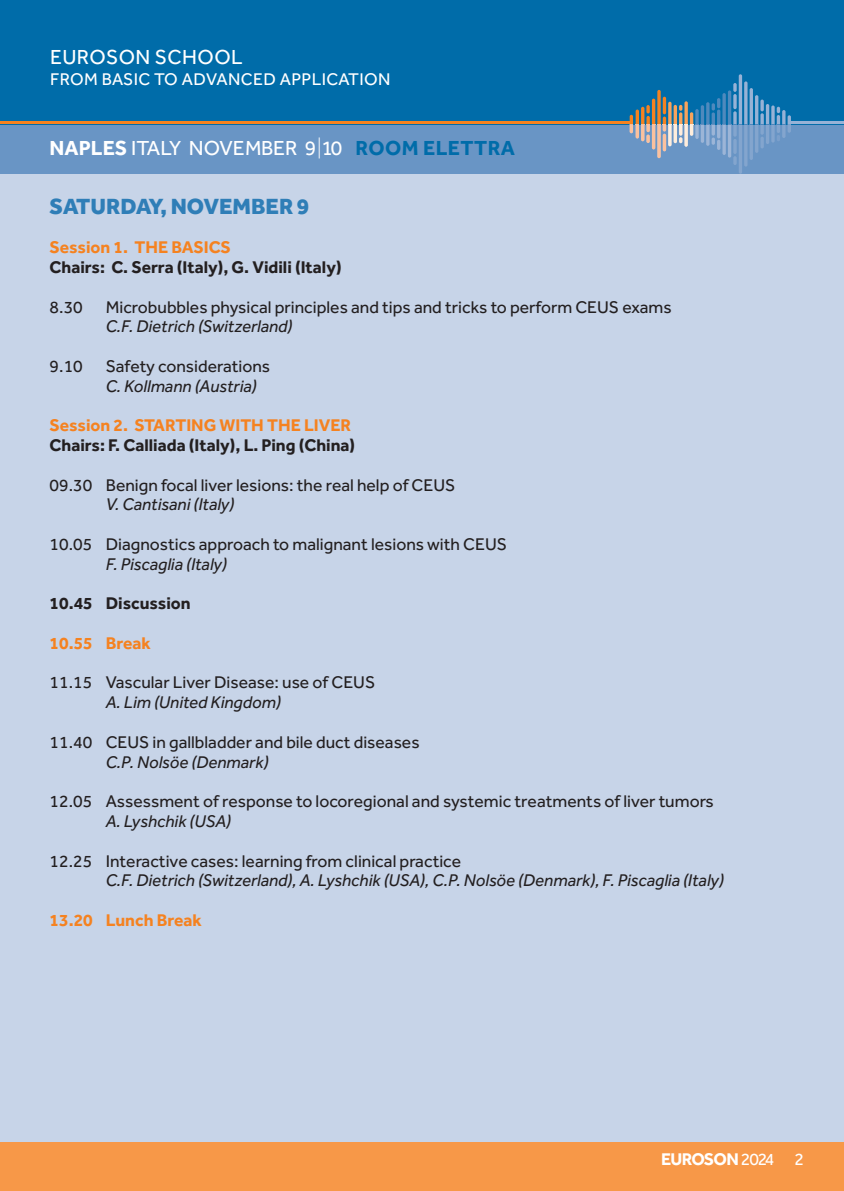
<style>
.page{position:relative;width:844px;height:1191px;background:#fff}
.page>*{position:absolute;margin:0;border:0;box-sizing:border-box;transform-origin:0 0}
.t1{font:800 22.75px "Effra";color:#2f7eb7}
.t2{font:21px "Effra";color:#fff}
.t3{font:21px "Effra";letter-spacing:.02em;color:#fff}
.t4{font:17.5px "Effra";color:#231f20}
.t5{font:italic 17.5px "Effra";color:#231f20}
.t6{font:700 17.5px "Effra";color:#231f20}
.t7{font:700 17.5px "Effra";color:#f58220}
.t8{font:17.5px "Effra";letter-spacing:.02em;color:#fff}
.t9{font:700 17.5px "Effra";letter-spacing:-.045em;color:#fff}
.s1{font-weight:700}
.s2{font-weight:300}
.s3{font-weight:700;color:#006ca9}
.s4{font-weight:400}
</style>
<div class="page">
<hr style="left:843px;top:1141px;width:1px;height:50px;background:#f79848">
<div style="left:0;top:1141px;width:843px;height:50px;background:#f79848"></div>
<div style="left:0;top:124px;width:843px;height:50px;background:#6995c5"></div>
<div style="left:0;top:0;width:843px;height:124px;background:#006ca9"></div>
<svg style="left:599px;top:74px;width:222px;height:100px"></svg>
<hr style="left:0;top:122px;width:629px;height:2px;background:#f58220">
<hr style="left:790px;top:122px;width:53px;height:2px;background:#97b2d6">
<div style="left:0;top:174px;width:843px;height:967px;background:#c7d4e8"></div>
<p class="t3" style="left:50px;top:44px;width:194px">EUROSON SCHOOL</p>
<p class="t8" style="left:50px;top:69px;width:341px">FROM BASIC TO ADVANCED APPLICATION</p>
<p class="t2" style="left:50px;top:136px;width:467px"><span class="s1">NAPLES</span> ITALY NOVEMBER 9<span class="s2">|</span>10 <span class="s3">ROOM ELETTRA</span></p>
<h1 class="t1" style="left:50px;top:192px;width:261px">SATURDAY, NOVEMBER 9</h1>
<p class="t7" style="left:50px;top:237px;width:183px">Session 1. THE BASICS</p>
<p class="t6" style="left:50px;top:256px;width:293px">Chairs: C. Serra (Italy), G. Vidili (Italy)</p>
<p class="t4" style="left:50px;top:296px;width:35px">8.30</p>
<p class="t4" style="left:106px;top:296px;width:567px">Microbubbles physical principles and tips and tricks to perform CEUS exams</p>
<p class="t5" style="left:106px;top:316px;width:188px">C.F. Dietrich (Switzerland)</p>
<p class="t4" style="left:50px;top:356px;width:35px">9.10</p>
<p class="t4" style="left:106px;top:356px;width:166px">Safety considerations</p>
<p class="t5" style="left:106px;top:376px;width:152px">C. Kollmann (Austria)</p>
<p class="t7" style="left:50px;top:415px;width:303px">Session 2. STARTING WITH THE LIVER</p>
<p class="t6" style="left:50px;top:434px;width:307px">Chairs: F. Calliada (Italy), L. Ping (China)</p>
<p class="t4" style="left:50px;top:474px;width:407px">09.30 Benign focal liver lesions: the real help of CEUS</p>
<p class="t5" style="left:106px;top:494px;width:130px">V. Cantisani (Italy)</p>
<p class="t4" style="left:50px;top:534px;width:458px">10.05 Diagnostics approach to malignant lesions with CEUS</p>
<p class="t5" style="left:106px;top:554px;width:123px">F. Piscaglia (Italy)</p>
<p class="t6" style="left:50px;top:593px;width:142px">10.45 Discussion</p>
<p class="t7" style="left:50px;top:632px;width:103px">10.55 Break</p>
<p class="t4" style="left:50px;top:672px;width:327px">11.15 Vascular Liver Disease: use of CEUS</p>
<p class="t5" style="left:106px;top:692px;width:177px">A. Lim (United Kingdom)</p>
<p class="t4" style="left:50px;top:731px;width:371px">11.40 CEUS in gallbladder and bile duct diseases</p>
<p class="t5" style="left:106px;top:751px;width:164px">C.P. Nolsöe (Denmark)</p>
<p class="t4" style="left:50px;top:791px;width:665px">12.05 Assessment of response to locoregional and systemic treatments of liver tumors</p>
<p class="t5" style="left:106px;top:811px;width:127px">A. Lyshchik (USA)</p>
<p class="t4" style="left:50px;top:850px;width:413px">12.25 Interactive cases: learning from clinical practice</p>
<p class="t5" style="left:106px;top:870px;width:619px">C.F. Dietrich (Switzerland), A. Lyshchik (USA), C.P. Nolsöe (Denmark), F. Piscaglia (Italy)</p>
<p class="t7" style="left:50px;top:909px;width:154px">13.20 Lunch Break</p>
<p class="t9" style="left:660px;top:1148px;width:144px">EUROSON<span class="s4">2024 2</span></p>
</div>
